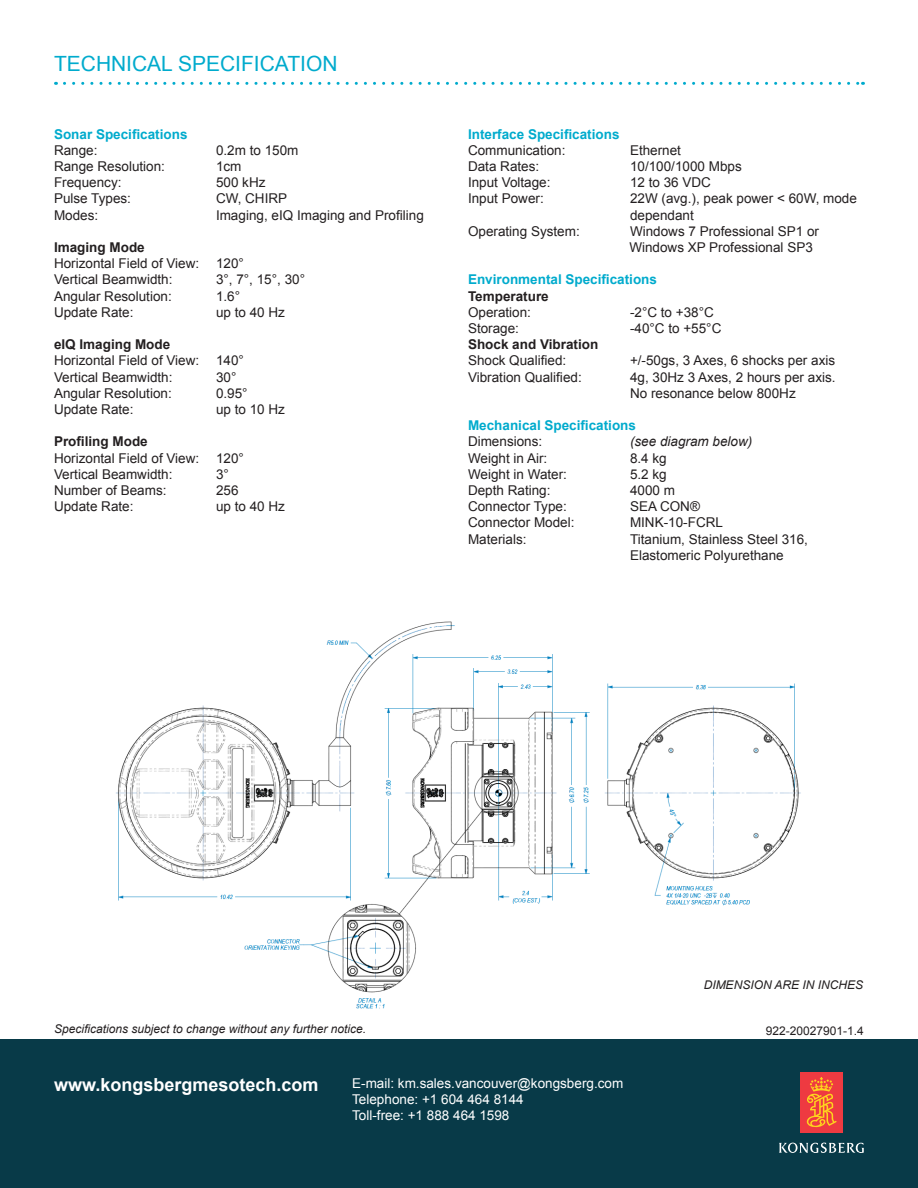
<style>
.page{position:relative;width:918px;height:1188px;background:#fff}
.page>*{position:absolute;margin:0;border:0;box-sizing:border-box;transform-origin:0 0}
.Head_2{font:21px "Arial";color:#00abcd}
.Body_text{font:700 18px "Arial";color:#fff}
.Body_text-2{font:13.5px/16.2px "Arial";color:#231f20}
.Body_text-3{font:700 13.5px "Arial";color:#00abcd}
.Body_text-4{font:13.5px "Arial";color:#fff}
.Body_text-5{font:700 13.5px "Arial";color:#231f20}
.Body_text-6{font:italic 13.5px "Arial";color:#231f20}
.Body_text-7{font:italic 12px "Arial";color:#231f20}
.Body_text-8{font:12px "Arial";color:#231f20}
</style>
<div class="page">
<svg style="left:64px;top:82px;width:799px;height:3px"></svg>
<div style="left:0;top:1039px;width:918px;height:149px;background:#083a48"></div>
<div style="left:800px;top:1072px;width:43px;height:61px;background:#ee3a41"></div>
<svg style="left:807px;top:1077px;width:30px;height:50px"></svg>
<svg style="left:779px;top:1143px;width:85px;height:10px"></svg>
<img style="left:116px;top:621px;width:685px;height:388px">
<p class="Head_2" style="left:54px;top:50px;width:285px">TECHNICAL SPECIFICATION</p>
<p class="Body_text-3" style="left:54px;top:125px;width:135px">Sonar Specifications</p>
<p class="Body_text-2" style="left:54px;top:142px;width:45px">Range:</p>
<p class="Body_text-2" style="left:216px;top:142px;width:84px">0.2m to 150m</p>
<p class="Body_text-2" style="left:54px;top:158px;width:113px">Range Resolution:</p>
<p class="Body_text-2" style="left:216px;top:158px;width:27px">1cm</p>
<p class="Body_text-2" style="left:54px;top:174px;width:69px">Frequency:</p>
<p class="Body_text-2" style="left:216px;top:174px;width:51px">500 kHz</p>
<p class="Body_text-2" style="left:54px;top:191px;width:79px">Pulse Types:</p>
<p class="Body_text-2" style="left:216px;top:191px;width:73px">CW, CHIRP</p>
<p class="Body_text-2" style="left:54px;top:207px;width:46px">Modes:</p>
<p class="Body_text-2" style="left:216px;top:207px;width:209px">Imaging, eIQ Imaging and Profiling</p>
<p class="Body_text-5" style="left:54px;top:238px;width:92px">Imaging Mode</p>
<p class="Body_text-2" style="left:54px;top:255px;width:191px">Horizontal Field of View: 120°</p>
<p class="Body_text-2" style="left:54px;top:272px;width:120px">Vertical Beamwidth:</p>
<p class="Body_text-2" style="left:216px;top:272px;width:91px">3°, 7°, 15°, 30°</p>
<p class="Body_text-2" style="left:54px;top:288px;width:119px">Angular Resolution:</p>
<p class="Body_text-2" style="left:216px;top:288px;width:26px">1.6°</p>
<p class="Body_text-2" style="left:54px;top:304px;width:81px">Update Rate:</p>
<p class="Body_text-2" style="left:216px;top:304px;width:71px">up to 40 Hz</p>
<p class="Body_text-5" style="left:54px;top:335px;width:118px">eIQ Imaging Mode</p>
<p class="Body_text-2" style="left:54px;top:353px;width:191px">Horizontal Field of View: 140°</p>
<p class="Body_text-2" style="left:54px;top:369px;width:120px">Vertical Beamwidth:</p>
<p class="Body_text-2" style="left:216px;top:369px;width:22px">30°</p>
<p class="Body_text-2" style="left:54px;top:385px;width:119px">Angular Resolution:</p>
<p class="Body_text-2" style="left:216px;top:385px;width:33px">0.95°</p>
<p class="Body_text-2" style="left:54px;top:401px;width:81px">Update Rate:</p>
<p class="Body_text-2" style="left:216px;top:401px;width:71px">up to 10 Hz</p>
<p class="Body_text-5" style="left:54px;top:433px;width:95px">Profiling Mode</p>
<p class="Body_text-2" style="left:54px;top:450px;width:191px">Horizontal Field of View: 120°</p>
<p class="Body_text-2" style="left:54px;top:466px;width:120px">Vertical Beamwidth:</p>
<p class="Body_text-2" style="left:216px;top:466px;width:14px">3°</p>
<p class="Body_text-2" style="left:54px;top:482px;width:114px">Number of Beams:</p>
<p class="Body_text-2" style="left:216px;top:482px;width:24px">256</p>
<p class="Body_text-2" style="left:54px;top:498px;width:81px">Update Rate:</p>
<p class="Body_text-2" style="left:216px;top:498px;width:71px">up to 40 Hz</p>
<p class="Body_text-3" style="left:468px;top:125px;width:153px">Interface Specifications</p>
<p class="Body_text-2" style="left:468px;top:142px;width:99px">Communication:</p>
<p class="Body_text-2" style="left:630px;top:142px;width:53px">Ethernet</p>
<p class="Body_text-2" style="left:468px;top:158px;width:73px">Data Rates:</p>
<p class="Body_text-2" style="left:630px;top:158px;width:113px">10/100/1000 Mbps</p>
<p class="Body_text-2" style="left:468px;top:174px;width:84px">Input Voltage:</p>
<p class="Body_text-2" style="left:630px;top:174px;width:83px">12 to 36 VDC</p>
<p class="Body_text-2" style="left:468px;top:191px;width:77px">Input Power:</p>
<p class="Body_text-2" style="left:630px;top:191px;width:228px">22W (avg.), peak power &lt; 60W, mode dependant</p>
<p class="Body_text-2" style="left:468px;top:223px;width:113px">Operating System:</p>
<p class="Body_text-2" style="left:630px;top:223px;width:191px">Windows 7 Professional SP1 or</p>
<p class="Body_text-2" style="left:629px;top:239px;width:185px">Windows XP Professional SP3</p>
<p class="Body_text-3" style="left:468px;top:271px;width:191px">Environmental Specifications</p>
<p class="Body_text-5" style="left:468px;top:287px;width:82px">Temperature</p>
<p class="Body_text-2" style="left:468px;top:304px;width:65px">Operation:</p>
<p class="Body_text-2" style="left:630px;top:304px;width:85px">-2°C to +38°C</p>
<p class="Body_text-2" style="left:468px;top:320px;width:53px">Storage:</p>
<p class="Body_text-2" style="left:630px;top:320px;width:93px">-40°C to +55°C</p>
<p class="Body_text-5" style="left:468px;top:335px;width:132px">Shock and Vibration</p>
<p class="Body_text-2" style="left:468px;top:353px;width:100px">Shock Qualified:</p>
<p class="Body_text-2" style="left:630px;top:353px;width:207px">+/-50gs, 3 Axes, 6 shocks per axis</p>
<p class="Body_text-2" style="left:468px;top:369px;width:115px">Vibration Qualified:</p>
<p class="Body_text-2" style="left:630px;top:369px;width:207px">4g, 30Hz 3 Axes, 2 hours per axis.</p>
<p class="Body_text-2" style="left:630px;top:385px;width:167px">No resonance below 800Hz</p>
<p class="Body_text-3" style="left:468px;top:416px;width:170px">Mechanical Specifications</p>
<p class="Body_text-2" style="left:468px;top:434px;width:76px">Dimensions:</p>
<p class="Body_text-6" style="left:630px;top:433px;width:124px">(see diagram below)</p>
<p class="Body_text-2" style="left:468px;top:450px;width:81px">Weight in Air:</p>
<p class="Body_text-2" style="left:630px;top:450px;width:38px">8.4 kg</p>
<p class="Body_text-2" style="left:468px;top:466px;width:101px">Weight in Water:</p>
<p class="Body_text-2" style="left:630px;top:466px;width:38px">5.2 kg</p>
<p class="Body_text-2" style="left:468px;top:482px;width:84px">Depth Rating:</p>
<p class="Body_text-2" style="left:630px;top:482px;width:47px">4000 m</p>
<p class="Body_text-2" style="left:468px;top:498px;width:100px">Connector Type:</p>
<p class="Body_text-2" style="left:630px;top:498px;width:71px">SEA CON®</p>
<p class="Body_text-2" style="left:468px;top:515px;width:108px">Connector Model:</p>
<p class="Body_text-2" style="left:630px;top:515px;width:95px">MINK-10-FCRL</p>
<p class="Body_text-2" style="left:468px;top:531px;width:60px">Materials:</p>
<p class="Body_text-2" style="left:630px;top:531px;width:180px">Titanium, Stainless Steel 316,</p>
<p class="Body_text-2" style="left:630px;top:547px;width:155px">Elastomeric Polyurethane</p>
<p class="Body_text-7" style="left:54px;top:1021px;width:314px">Specifications subject to change without any further notice.</p>
<p class="Body_text-7" style="left:704px;top:977px;width:161px">DIMENSION ARE IN INCHES</p>
<p class="Body_text-8" style="left:766px;top:1023px;width:100px">922-20027901-1.4</p>
<p class="Body_text" style="left:54px;top:1073px;width:266px">www.kongsbergmesotech.com</p>
<p class="Body_text-4" style="left:352px;top:1074px;width:273px">E-mail: km.sales.vancouver@kongsberg.com</p>
<p class="Body_text-4" style="left:352px;top:1091px;width:173px">Telephone: +1 604 464 8144</p>
<p class="Body_text-4" style="left:352px;top:1107px;width:159px">Toll-free: +1 888 464 1598</p>
</div>
